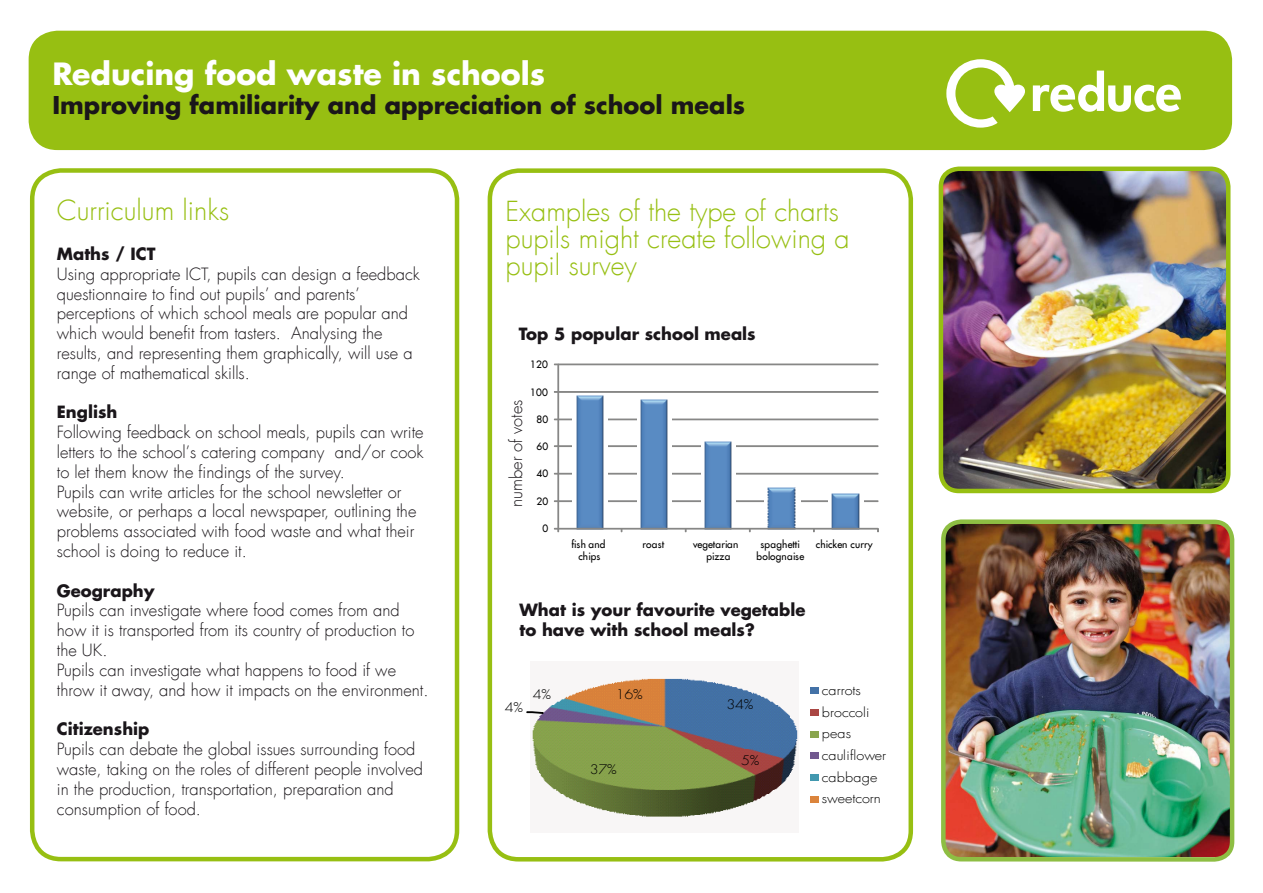
<style>
.page{position:relative;width:1263px;height:893px;background:#fff}
.page>*{position:absolute;margin:0;border:0;box-sizing:border-box;transform-origin:0 0}
.t1{font:700 30px "Futura LT";color:#fff}
.t2{font:300 27px/27px "Futura LT";color:#97bf12}
.t3{font:700 24px "Futura LT";color:#1a161a}
.t4{font:300 16.5px/19.8px "Futura LT";color:#1a161a}
.t5{font:700 16.5px/19.8px "Futura LT";color:#1a161a}
.t6{font:300 12.9px/21.6px "Futura LT";color:#000;scale:1.12 1}
.t7{font:9.9px/12.3px "Futura LT";letter-spacing:.015em;color:#000;text-align:center}
</style>
<div class="page">
<div style="left:488px;top:168px;width:425px;height:693px;border:4px solid #97bf12;border-radius:29px"></div>
<div style="left:30px;top:168px;width:429px;height:693px;border:4px solid #97bf12;border-radius:29px"></div>
<div style="left:29px;top:31px;width:1203px;height:119px;background:#97bf12;border-radius:29px"></div>
<img style="left:942px;top:169px;width:286px;height:322px">
<div style="left:939px;top:167px;width:291px;height:326px;border:4px solid #97bf12;border-radius:18px"></div>
<img style="left:946px;top:524px;width:283px;height:333px">
<div style="left:941px;top:519px;width:293px;height:343px;border:4px solid #8ebe43;border-radius:18px"></div>
<svg style="left:553px;top:363px;width:326px;height:170px"></svg>
<svg style="left:526px;top:678px;width:293px;height:139px"></svg>
<svg style="left:946px;top:59px;width:79px;height:69px"></svg>
<svg style="left:1033px;top:71px;width:148px;height:41px"></svg>
<h1 class="t1" style="left:52px;top:54px;width:494px">Reducing food waste in schools</h1>
<h3 class="t3" style="left:52px;top:89px;width:694px">Improving familiarity and appreciation of school meals</h3>
<h2 class="t2" style="left:57px;top:198px;width:174px">Curriculum links</h2>
<p class="t5" style="left:57px;top:244px;width:100px">Maths / ICT</p>
<p class="t4" style="left:57px;top:264px;width:364px">Using appropriate ICT, pupils can design a feedback questionnaire to find out pupils’ and parents’ perceptions of which school meals are popular and which would benefit from tasters. Analysing the results, and representing them graphically, will use a range of mathematical skills.</p>
<p class="t5" style="left:57px;top:402px;width:62px">English</p>
<p class="t4" style="left:57px;top:423px;width:368px">Following feedback on school meals, pupils can write letters to the school’s catering company and/or cook to let them know the findings of the survey.<br>Pupils can write articles for the school newsletter or website, or perhaps a local newspaper, outlining the problems associated with food waste and what their school is doing to reduce it.</p>
<p class="t5" style="left:57px;top:580px;width:99px">Geography</p>
<p class="t4" style="left:57px;top:601px;width:373px">Pupils can investigate where food comes from and how it is transported from its country of production to the UK.<br>Pupils can investigate what happens to food if we throw it away, and how it impacts on the environment.</p>
<p class="t5" style="left:57px;top:719px;width:94px">Citizenship</p>
<p class="t4" style="left:57px;top:740px;width:368px">Pupils can debate the global issues surrounding food waste, taking on the roles of different people involved in the production, transportation, preparation and consumption of food.</p>
<h2 class="t2" style="left:506px;top:198px;width:346px">Examples of the type of charts pupils might create following a pupil survey</h2>
<p class="t5" style="left:519px;top:324px;width:238px">Top 5 popular school meals</p>
<p class="t7" style="left:530px;top:358px;width:19px">120</p>
<p class="t4" style="left:507px;top:507px;width:109px;rotate:-90deg">number of votes</p>
<p class="t7" style="left:530px;top:386px;width:19px">100</p>
<p class="t7" style="left:536px;top:413px;width:13px">80</p>
<p class="t7" style="left:536px;top:440px;width:13px">60</p>
<p class="t7" style="left:536px;top:468px;width:13px">40</p>
<p class="t7" style="left:536px;top:495px;width:13px">20</p>
<p class="t7" style="left:543px;top:522px;width:7px">0</p>
<p class="t7" style="left:571px;top:538px;width:35px">fish and chips</p>
<p class="t7" style="left:642px;top:538px;width:23px">roast</p>
<p class="t7" style="left:693px;top:538px;width:47px">vegetarian pizza</p>
<p class="t7" style="left:756px;top:538px;width:49px">spaghetti bolognaise</p>
<p class="t7" style="left:816px;top:538px;width:58px">chicken curry</p>
<p class="t5" style="left:519px;top:600px;width:287px">What is your favourite vegetable to have with school meals?</p>
<p class="t6" style="left:505px;top:697px;width:18px">4%</p>
<p class="t6" style="left:533px;top:683px;width:18px">4%</p>
<p class="t6" style="left:616px;top:683px;width:26px">16%</p>
<p class="t6" style="left:822px;top:680px;width:59px">carrots broccoli peas cauliflower cabbage sweetcorn</p>
<p class="t6" style="left:726px;top:694px;width:26px">34%</p>
<p class="t6" style="left:741px;top:750px;width:18px">5%</p>
<p class="t6" style="left:590px;top:759px;width:26px">37%</p>
</div>
